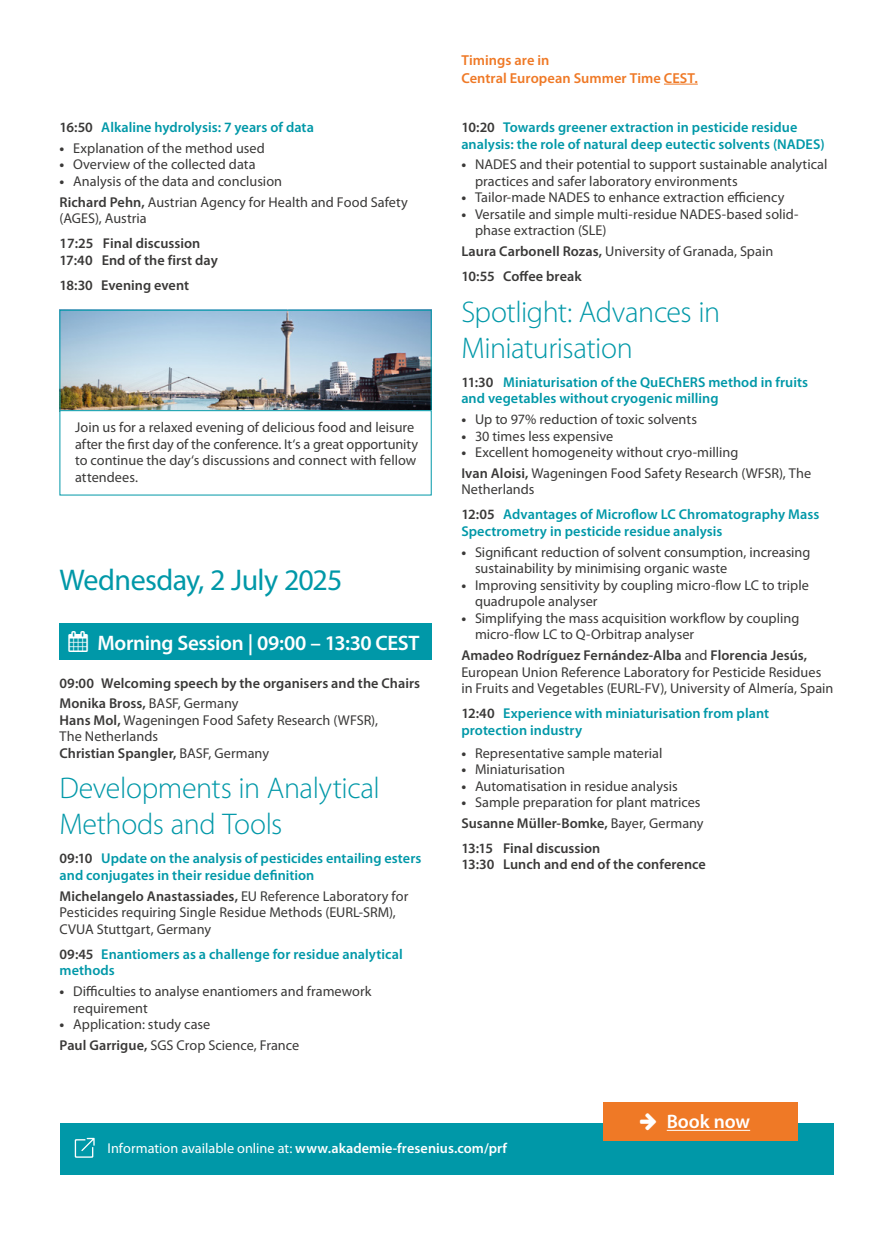
<style>
.page{position:relative;width:893px;height:1234px;background:#fff}
.page>*{position:absolute;margin:0;border:0;box-sizing:border-box;transform-origin:0 0}
.Headlines{font:300 30px/36px "Myriad Pro";letter-spacing:-.015em;color:#0098a8}
.t1{font:30px "Myriad Pro";letter-spacing:-.02em;color:#0098a8}
.t2{font:600 21px "Myriad Pro";letter-spacing:-.015em;color:#fff}
.t3{font:600 19.5px "Myriad Pro";letter-spacing:-.005em;color:#fff}
.t4{font:600 14.4px/17.4px "Myriad Pro";letter-spacing:.005em;color:#ef7926}
.Fließtext{font:14.25px/16.5px "Myriad Pro";color:#3a3938}
.Vortragstitel{font:600 14.25px/16.5px "Myriad Pro";letter-spacing:.005em;color:#0098a8}
.Vortragstitel-2{font:600 14.25px/16.5px "Myriad Pro";letter-spacing:.005em;color:#3a3938}
.Fließtext-2{font:600 14.25px "Myriad Pro";letter-spacing:.005em;color:#3a3938}
.Vortragstitel-3{font:14.25px/16.5px "Myriad Pro";letter-spacing:.005em;color:#3a3938}
.t5{font:600 14.25px "Myriad Pro";letter-spacing:.005em;color:#fff}
.s1{color:#3a3938}
.s2{font-weight:700}
.s3{font-weight:600}
.s4{font-weight:400}
</style>
<div class="page">
<hr style="left:664px;top:84px;width:34px;height:1px;background:#ef7926">
<img style="left:62px;top:312px;width:368px;height:97px">
<div style="left:60px;top:310px;width:372px;height:101px;border:1px solid #0098a8"></div>
<div style="left:60px;top:410px;width:372px;height:85px;border:1px solid #0098a8"></div>
<div style="left:60px;top:623px;width:372px;height:36px;background:#0098a8"></div>
<div style="left:60px;top:1123px;width:773px;height:51px;background:#0098a8"></div>
<svg style="left:75px;top:1137px;width:20px;height:20px"></svg>
<div style="left:603px;top:1102px;width:195px;height:38px;background:#ef7926"></div>
<hr style="left:667px;top:1129px;width:83px;height:1px;background:#fff">
<p class="Vortragstitel" style="left:60px;top:119px;width:256px"><span class="s1">16:50</span> Alkaline hydrolysis: 7 years of data</p>
<p class="Fließtext" style="left:60px;top:140px;width:207px"><span class="s2">•</span> Explanation of the method used</p>
<p class="Fließtext" style="left:60px;top:156px;width:197px"><span class="s2">•</span> Overview of the collected data</p>
<p class="Fließtext" style="left:60px;top:173px;width:224px"><span class="s2">•</span> Analysis of the data and conclusion</p>
<p class="Vortragstitel-3" style="left:60px;top:193px;width:350px"><span class="s3">Richard Pehn,</span> Austrian Agency for Health and Food Safety (AGES), Austria</p>
<p class="Vortragstitel-2" style="left:60px;top:235px;width:160px">17:25 Final discussion<br>17:40 End of the first day</p>
<p class="Vortragstitel-2" style="left:60px;top:276px;width:131px">18:30 Evening event</p>
<p class="Fließtext" style="left:75px;top:419px;width:344px">Join us for a relaxed evening of delicious food and leisure after the first day of the conference. It‘s a great opportunity to continue the day‘s discussions and connect with fellow attendees.</p>
<p class="t1" style="left:60px;top:561px;width:284px">Wednesday, 2 July 2025</p>
<p class="t2" style="left:69px;top:629px;width:352px">▲ Morning Session | 09:00 – 13:30 CEST</p>
<p class="Vortragstitel-2" style="left:60px;top:674px;width:362px">09:00 Welcoming speech by the organisers and the Chairs</p>
<p class="Fließtext-2" style="left:60px;top:694px;width:180px">Monika Bross, <span class="s4">BASF, Germany</span></p>
<p class="Fließtext" style="left:60px;top:711px;width:320px"><span class="s3">Hans Mol,</span> Wageningen Food Safety Research (WFSR),<br>The Netherlands</p>
<p class="Fließtext-2" style="left:60px;top:743px;width:211px">Christian Spangler, <span class="s4">BASF, Germany</span></p>
<p class="Headlines" style="left:60px;top:769px;width:322px">Developments in Analytical<br>Methods and Tools</p>
<p class="Vortragstitel" style="left:60px;top:849px;width:363px"><span class="s1">09:10</span> Update on the analysis of pesticides entailing esters and conjugates in their residue definition</p>
<p class="Fließtext" style="left:60px;top:887px;width:350px"><span class="s3">Michelangelo Anastassiades,</span> EU Reference Laboratory for<br>Pesticides requiring Single Residue Methods (EURL-SRM),<br>CVUA Stuttgart, Germany</p>
<p class="Vortragstitel" style="left:60px;top:945px;width:345px"><span class="s1">09:45</span> Enantiomers as a challenge for residue analytical methods</p>
<p class="Fließtext" style="left:73px;top:982px;width:300px;text-indent:-14px"><span class="s2">•</span> Difficulties to analyse enantiomers and framework requirement</p>
<p class="Fließtext" style="left:60px;top:1015px;width:152px"><span class="s2">•</span> Application: study case</p>
<p class="Fließtext" style="left:60px;top:1036px;width:241px"><span class="s3">Paul Garrigue,</span> SGS Crop Science, France</p>
<p class="t4" style="left:461px;top:51px;width:238px">Timings are in<br>Central European Summer Time CEST.</p>
<p class="Vortragstitel" style="left:461px;top:119px;width:365px"><span class="s1">10:20</span> Towards greener extraction in pesticide residue analysis: the role of natural deep eutectic solvents (NADES)</p>
<p class="Fließtext" style="left:475px;top:156px;width:354px;text-indent:-14px"><span class="s2">•</span> NADES and their potential to support sustainable analytical practices and safer laboratory environments</p>
<p class="Fließtext" style="left:461px;top:189px;width:325px"><span class="s2">•</span> Tailor-made NADES to enhance extraction efficiency</p>
<p class="Fließtext" style="left:475px;top:206px;width:325px;text-indent:-14px"><span class="s2">•</span> Versatile and simple multi-residue NADES-based solid&shy;phase extraction (SLE)</p>
<p class="Fließtext" style="left:461px;top:243px;width:313px"><span class="s3">Laura Carbonell Rozas,</span> University of Granada, Spain</p>
<p class="Vortragstitel-2" style="left:461px;top:268px;width:122px">10:55 Coffee break</p>
<p class="Headlines" style="left:461px;top:293px;width:260px">Spotlight: Advances in<br>Miniaturisation</p>
<p class="Vortragstitel" style="left:461px;top:373px;width:348px"><span class="s1">11:30</span> Miniaturisation of the QuEChERS method in fruits and vegetables without cryogenic milling</p>
<p class="Fließtext" style="left:461px;top:411px;width:237px"><span class="s2">•</span> Up to 97% reduction of toxic solvents</p>
<p class="Fließtext" style="left:461px;top:427px;width:154px"><span class="s2">•</span> 30 times less expensive</p>
<p class="Fließtext" style="left:461px;top:444px;width:278px"><span class="s2">•</span> Excellent homogeneity without cryo-milling</p>
<p class="Fließtext" style="left:461px;top:464px;width:351px"><span class="s3">Ivan Aloisi,</span> Wageningen Food Safety Research (WFSR), The<br>Netherlands</p>
<p class="Vortragstitel" style="left:461px;top:506px;width:359px"><span class="s1">12:05</span> Advantages of Microflow LC Chromatography Mass<br>Spectrometry in pesticide residue analysis</p>
<p class="Fließtext" style="left:475px;top:543px;width:337px;text-indent:-14px"><span class="s2">•</span> Significant reduction of solvent consumption, increasing sustainability by minimising organic waste</p>
<p class="Fließtext" style="left:475px;top:576px;width:335px;text-indent:-14px"><span class="s2">•</span> Improving sensitivity by coupling micro-flow LC to triple quadrupole analyser</p>
<p class="Fließtext" style="left:475px;top:609px;width:326px;text-indent:-14px"><span class="s2">•</span> Simplifying the mass acquisition workflow by coupling micro-flow LC to Q-Orbitrap analyser</p>
<p class="Fließtext" style="left:461px;top:646px;width:374px"><span class="s3">Amadeo Rodríguez Fernández-Alba</span> and <span class="s3">Florencia Jesús,<br></span>European Union Reference Laboratory for Pesticide Residues in Fruits and Vegetables (EURL-FV), University of Almería, Spain</p>
<p class="Vortragstitel" style="left:461px;top:704px;width:309px"><span class="s1">12:40</span> Experience with miniaturisation from plant protection industry</p>
<p class="Fließtext" style="left:461px;top:744px;width:203px"><span class="s2">•</span> Representative sample material</p>
<p class="Fließtext" style="left:461px;top:760px;width:105px"><span class="s2">•</span> Miniaturisation</p>
<p class="Fließtext" style="left:461px;top:777px;width:218px"><span class="s2">•</span> Automatisation in residue analysis</p>
<p class="Fließtext" style="left:461px;top:793px;width:241px"><span class="s2">•</span> Sample preparation for plant matrices</p>
<p class="Fließtext-2" style="left:461px;top:813px;width:244px">Susanne Müller-Bomke, <span class="s4">Bayer, Germany</span></p>
<p class="Vortragstitel-2" style="left:461px;top:839px;width:141px">13:15 Final discussion</p>
<p class="Vortragstitel-2" style="left:461px;top:855px;width:246px">13:30 Lunch and end of the conference</p>
<p class="t3" style="left:667px;top:1109px;width:85px">Book now</p>
<p class="t5" style="left:108px;top:1138px;width:401px"><span class="s4">Information available online at:</span> www.akademie-fresenius.com/prf</p>
</div>
